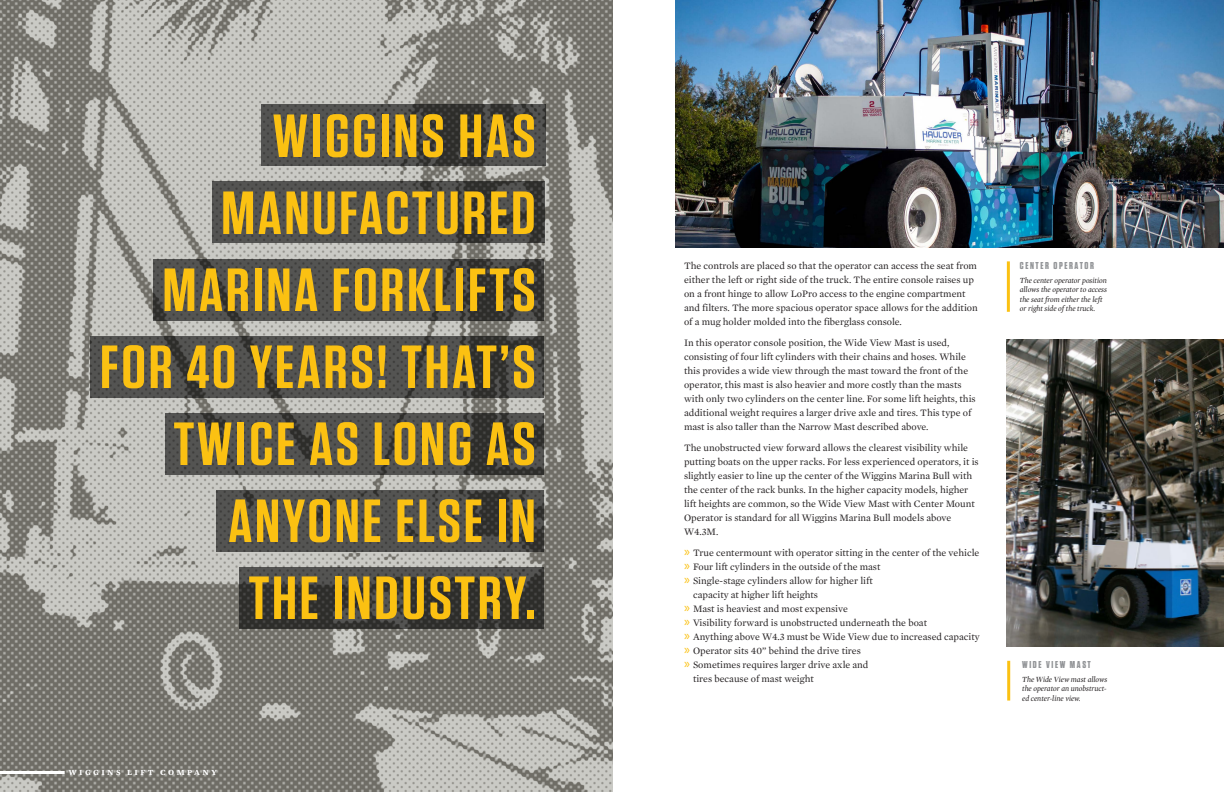
<style>
.page{position:relative;width:1224px;height:792px;background:#fff}
.page>*{position:absolute;margin:0;border:0;box-sizing:border-box;transform-origin:0 0}
.WLC_Full_Page_Quote{font:600 60.8px/77px "Tungsten";letter-spacing:.04em;color:#fbc112;text-align:right;scale:1.08 1}
.WLC_Primary_Body{font:10px/14px "Mercury Text G1";color:#231f20}
.WLC_Caption_Header_L{font:700 10px "Tungsten";letter-spacing:.16em;color:#939598}
.WLC_Caption_Left{font:italic 8px/9.3px "Mercury Display";color:#231f20}
.WLC_Footer_Company_N{font:700 8px "Mercury Text G3";letter-spacing:.3em;color:#fff}
.s1{font-family:"Myriad Pro";font-size:14px;color:#fbc112}
</style>
<div class="page">
<hr style="left:1007px;top:261px;width:3px;height:51px;background:#fbc112">
<img style="left:0;top:0;width:613px;height:792px">
<hr style="left:0;top:771px;width:65px;height:3px;background:#fff">
<img style="left:676px;top:0;width:548px;height:248px">
<svg style="left:262px;top:104px;width:284px;height:62px;background:#474745"></svg>
<svg style="left:212px;top:181px;width:333px;height:62px;background:#4b4b49"></svg>
<svg style="left:154px;top:260px;width:390px;height:61px;background:#4a4a48"></svg>
<svg style="left:91px;top:336px;width:453px;height:62px;background:#4b4b49"></svg>
<svg style="left:166px;top:413px;width:378px;height:62px;background:#4a4a48"></svg>
<svg style="left:217px;top:490px;width:327px;height:62px;background:#4b4b49"></svg>
<svg style="left:239px;top:568px;width:305px;height:61px;background:#3b3a38"></svg>
<hr style="left:1007px;top:661px;width:3px;height:40px;background:#fbc112">
<img style="left:1007px;top:339px;width:217px;height:308px">
<p class="WLC_Full_Page_Quote" style="left:221px;top:99px;width:293px">WIGGINS HAS<br>MANUFACTURED</p>
<p class="WLC_Full_Page_Quote" style="left:100px;top:253px;width:405px">MARINA FORKLIFTS<br>FOR 40 YEARS! THAT’S<br>TWICE AS LONG AS<br>ANYONE ELSE IN<br>THE INDUSTRY.</p>
<p class="WLC_Footer_Company_N" style="left:69px;top:767px;width:150px">WIGGINS LIFT COMPANY</p>
<p class="WLC_Primary_Body" style="left:684px;top:259px;width:295px">The controls are placed so that the operator can access the seat from either the left or right side of the truck. The entire console raises up on a front hinge to allow LoPro access to the engine compartment and filters. The more spacious operator space allows for the addition of a mug holder molded into the fiberglass console.</p>
<p class="WLC_Primary_Body" style="left:684px;top:336px;width:293px">In this operator console position, the Wide View Mast is used, consisting of four lift cylinders with their chains and hoses. While this provides a wide view through the mast toward the front of the operator, this mast is also heavier and more costly than the masts with only two cylinders on the center line. For some lift heights, this additional weight requires a larger drive axle and tires. This type of mast is also taller than the Narrow Mast described above.</p>
<p class="WLC_Primary_Body" style="left:684px;top:441px;width:296px">The unobstructed view forward allows the clearest visibility while putting boats on the upper racks. For less experienced operators, it is slightly easier to line up the center of the Wiggins Marina Bull with the center of the rack bunks. In the higher capacity models, higher lift heights are common, so the Wide View Mast with Center Mount Operator is standard for all Wiggins Marina Bull models above W4.3M.</p>
<p class="WLC_Primary_Body" style="left:684px;top:546px;width:297px"><span class="s1">»</span> True centermount with operator sitting in the center of the vehicle</p>
<p class="WLC_Primary_Body" style="left:684px;top:560px;width:198px"><span class="s1">»</span> Four lift cylinders in the outside of the mast</p>
<p class="WLC_Primary_Body" style="left:693px;top:574px;width:181px;text-indent:-9px"><span class="s1">»</span> Single-stage cylinders allow for higher lift capacity at higher lift heights</p>
<p class="WLC_Primary_Body" style="left:684px;top:602px;width:165px"><span class="s1">»</span> Mast is heaviest and most expensive</p>
<p class="WLC_Primary_Body" style="left:684px;top:616px;width:245px"><span class="s1">»</span> Visibility forward is unobstructed underneath the boat</p>
<p class="WLC_Primary_Body" style="left:684px;top:630px;width:297px"><span class="s1">»</span> Anything above W4.3 must be Wide View due to increased capacity</p>
<p class="WLC_Primary_Body" style="left:684px;top:644px;width:178px"><span class="s1">»</span> Operator sits 40” behind the drive tires</p>
<p class="WLC_Primary_Body" style="left:693px;top:658px;width:177px;text-indent:-9px"><span class="s1">»</span> Sometimes requires larger drive axle and tires because of mast weight</p>
<p class="WLC_Caption_Header_L" style="left:1020px;top:260px;width:76px">CENTER OPERATOR</p>
<p class="WLC_Caption_Left" style="left:1020px;top:276px;width:89px">The center operator position allows the operator to access the seat from either the left or right side of the truck.</p>
<p class="WLC_Caption_Header_L" style="left:1022px;top:659px;width:70px">WIDE VIEW MAST</p>
<p class="WLC_Caption_Left" style="left:1022px;top:675px;width:87px;text-align:justify">The Wide View mast allows the operator an unobstruct&shy;ed center-line view.</p>
</div>
